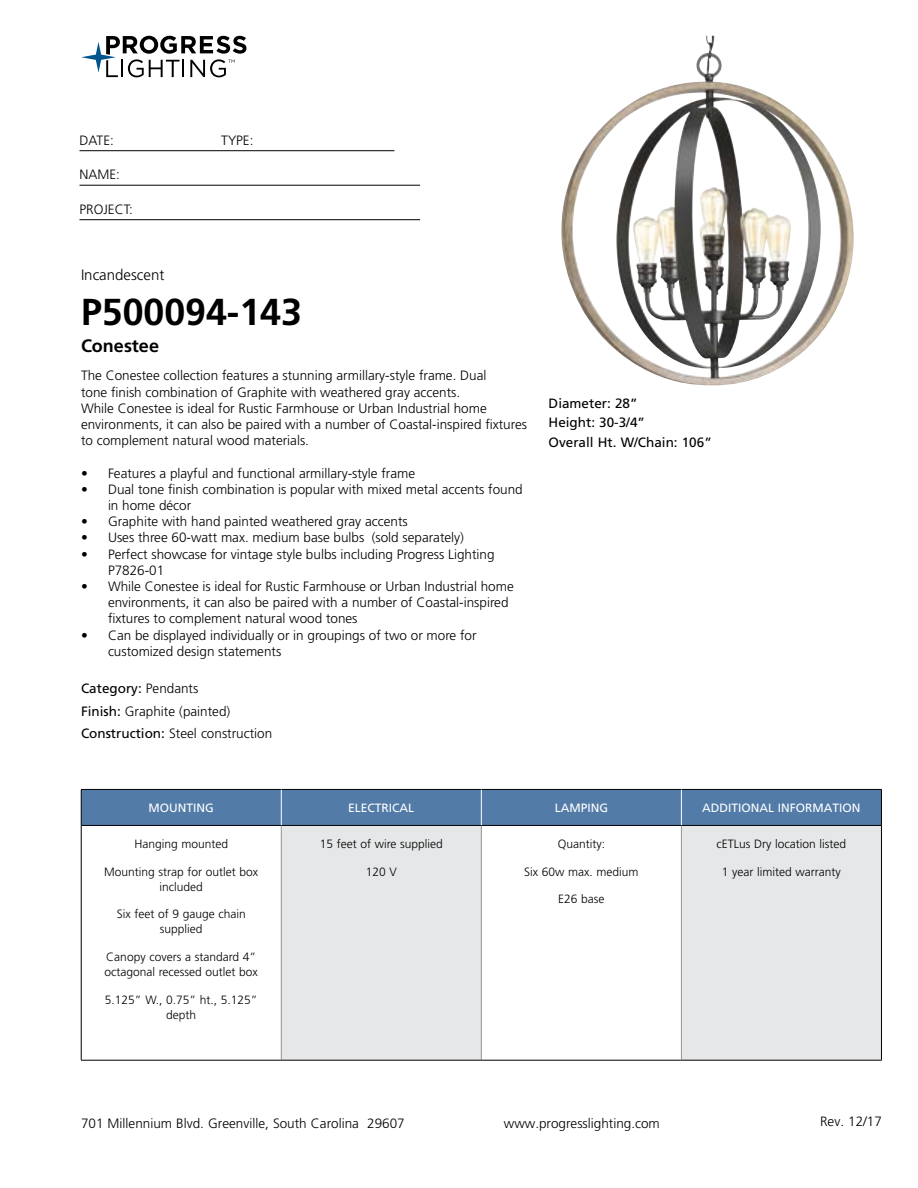
<style>
.page{position:relative;width:918px;height:1188px;background:#fff}
.page>*{position:absolute;margin:0;border:0;box-sizing:border-box;transform-origin:0 0}
.t1{font:700 37.5px "Frutiger LT Std";color:#000}
.t2{font:700 18px "Frutiger LT Std";color:#000}
.t3{font:300 15px "Frutiger LT Std";color:#000}
.t4{font:300 13.5px/16.2px "Frutiger LT Std";color:#000}
.t5{font:13.5px/19.5px "Frutiger LT Std";color:#000}
.t6{font:300 12px/15px "Frutiger LT Std";color:#000;text-align:center}
.t7{font:12px "Frutiger LT Std";color:#fff}
.s1{font-weight:400}
</style>
<div class="page">
<svg style="left:81px;top:36px;width:165px;height:41px"></svg>
<hr style="left:80px;top:150px;width:314px;height:1px;background:#000">
<hr style="left:80px;top:185px;width:340px;height:1px;background:#000">
<hr style="left:80px;top:219px;width:340px;height:1px;background:#000">
<div style="left:82px;top:790px;width:799px;height:35px;background:#527ba8"></div>
<div style="left:281px;top:825px;width:200px;height:235px;background:#e6e7e8"></div>
<div style="left:681px;top:825px;width:200px;height:235px;background:#e6e7e8"></div>
<hr style="left:281px;top:826px;width:1px;height:234px;background:#939598">
<hr style="left:481px;top:826px;width:1px;height:234px;background:#939598">
<hr style="left:681px;top:826px;width:1px;height:234px;background:#939598">
<hr style="left:81px;top:825px;width:200px;height:1px;background:#000">
<hr style="left:281px;top:825px;width:200px;height:1px;background:#000">
<hr style="left:481px;top:825px;width:200px;height:1px;background:#000">
<hr style="left:681px;top:825px;width:200px;height:1px;background:#000">
<hr style="left:81px;top:1060px;width:200px;height:1px;background:#000">
<hr style="left:281px;top:1060px;width:200px;height:1px;background:#000">
<hr style="left:481px;top:1060px;width:200px;height:1px;background:#000">
<hr style="left:681px;top:1060px;width:201px;height:1px;background:#000">
<hr style="left:81px;top:789px;width:200px;height:1px;background:#000">
<hr style="left:81px;top:790px;width:1px;height:35px;background:#000">
<hr style="left:281px;top:789px;width:200px;height:1px;background:#000">
<hr style="left:481px;top:789px;width:200px;height:1px;background:#000">
<hr style="left:681px;top:789px;width:201px;height:1px;background:#000">
<hr style="left:881px;top:790px;width:1px;height:35px;background:#000">
<hr style="left:81px;top:825px;width:1px;height:235px;background:#000">
<hr style="left:881px;top:825px;width:1px;height:235px;background:#000">
<hr style="left:281px;top:790px;width:1px;height:35px;background:#fff">
<hr style="left:681px;top:790px;width:1px;height:35px;background:#fff">
<hr style="left:481px;top:790px;width:1px;height:35px;background:#fff">
<img style="left:561px;top:36px;width:293px;height:349px">
<p class="t4" style="left:80px;top:133px;width:36px">DATE:</p>
<p class="t4" style="left:221px;top:133px;width:34px">TYPE:</p>
<p class="t4" style="left:80px;top:168px;width:42px">NAME:</p>
<p class="t4" style="left:80px;top:202px;width:55px">PROJECT:</p>
<p class="t3" style="left:81px;top:269px;width:85px">Incandescent</p>
<h1 class="t1" style="left:81px;top:290px;width:222px">P500094-143</h1>
<h2 class="t2" style="left:81px;top:335px;width:80px">Conestee</h2>
<p class="t4" style="left:81px;top:369px;width:448px">The Conestee collection features a stunning armillary-style frame. Dual<br>tone finish combination of Graphite with weathered gray accents.<br>While Conestee is ideal for Rustic Farmhouse or Urban Industrial home environments, it can also be paired with a number of Coastal-inspired fixtures to complement natural wood materials.</p>
<p class="t4" style="left:81px;top:466px;width:336px">• Features a playful and functional armillary-style frame</p>
<p class="t4" style="left:108px;top:482px;width:416px;text-indent:-27px">• Dual tone finish combination is popular with mixed metal accents found in home décor</p>
<p class="t4" style="left:81px;top:514px;width:328px">• Graphite with hand painted weathered gray accents</p>
<p class="t4" style="left:81px;top:531px;width:385px">• Uses three 60-watt max. medium base bulbs (sold separately)</p>
<p class="t4" style="left:108px;top:547px;width:388px;text-indent:-27px">• Perfect showcase for vintage style bulbs including Progress Lighting<br>P7826-01</p>
<p class="t4" style="left:108px;top:579px;width:407px;text-indent:-27px">• While Conestee is ideal for Rustic Farmhouse or Urban Industrial home environments, it can also be paired with a number of Coastal-inspired fixtures to complement natural wood tones</p>
<p class="t4" style="left:108px;top:628px;width:370px;text-indent:-27px">• Can be displayed individually or in groupings of two or more for customized design statements</p>
<p class="t4" style="left:81px;top:678px;width:193px;line-height:22.5px"><span class="s1">Category:</span> Pendants<br><span class="s1">Finish:</span> Graphite (painted)<br><span class="s1">Construction:</span> Steel construction</p>
<p class="t5" style="left:549px;top:394px;width:165px">Diameter: 28”<br>Height: 30-3/4”<br>Overall Ht. W/Chain: 106”</p>
<p class="t7" style="left:149px;top:803px;width:67px">MOUNTING</p>
<p class="t7" style="left:348px;top:803px;width:68px">ELECTRICAL</p>
<p class="t7" style="left:555px;top:803px;width:55px">LAMPING</p>
<p class="t7" style="left:702px;top:803px;width:160px">ADDITIONAL INFORMATION</p>
<p class="t6" style="left:134px;top:837px;width:95px">Hanging mounted</p>
<p class="t6" style="left:104px;top:865px;width:156px">Mounting strap for outlet box included</p>
<p class="t6" style="left:117px;top:908px;width:131px">Six feet of 9 gauge chain supplied</p>
<p class="t6" style="left:105px;top:950px;width:155px;text-align:left">Canopy covers a standard 4” octagonal recessed outlet box</p>
<p class="t6" style="left:105px;top:993px;width:154px">5.125” W., 0.75” ht., 5.125” depth</p>
<p class="t6" style="left:320px;top:837px;width:125px">15 feet of wire supplied</p>
<p class="t6" style="left:366px;top:865px;width:33px">120 V</p>
<p class="t6" style="left:717px;top:837px;width:131px">cETLus Dry location listed</p>
<p class="t6" style="left:722px;top:865px;width:120px">1 year limited warranty</p>
<p class="t6" style="left:558px;top:837px;width:49px">Quantity:</p>
<p class="t6" style="left:524px;top:865px;width:116px">Six 60w max. medium</p>
<p class="t6" style="left:558px;top:893px;width:48px">E26 base</p>
<p class="t4" style="left:81px;top:1116px;width:325px">701 Millennium Blvd. Greenville, South Carolina 29607</p>
<p class="t4" style="left:504px;top:1116px;width:158px">www.progresslighting.com</p>
<p class="t4" style="left:820px;top:1114px;width:63px">Rev. 12/17</p>
</div>
